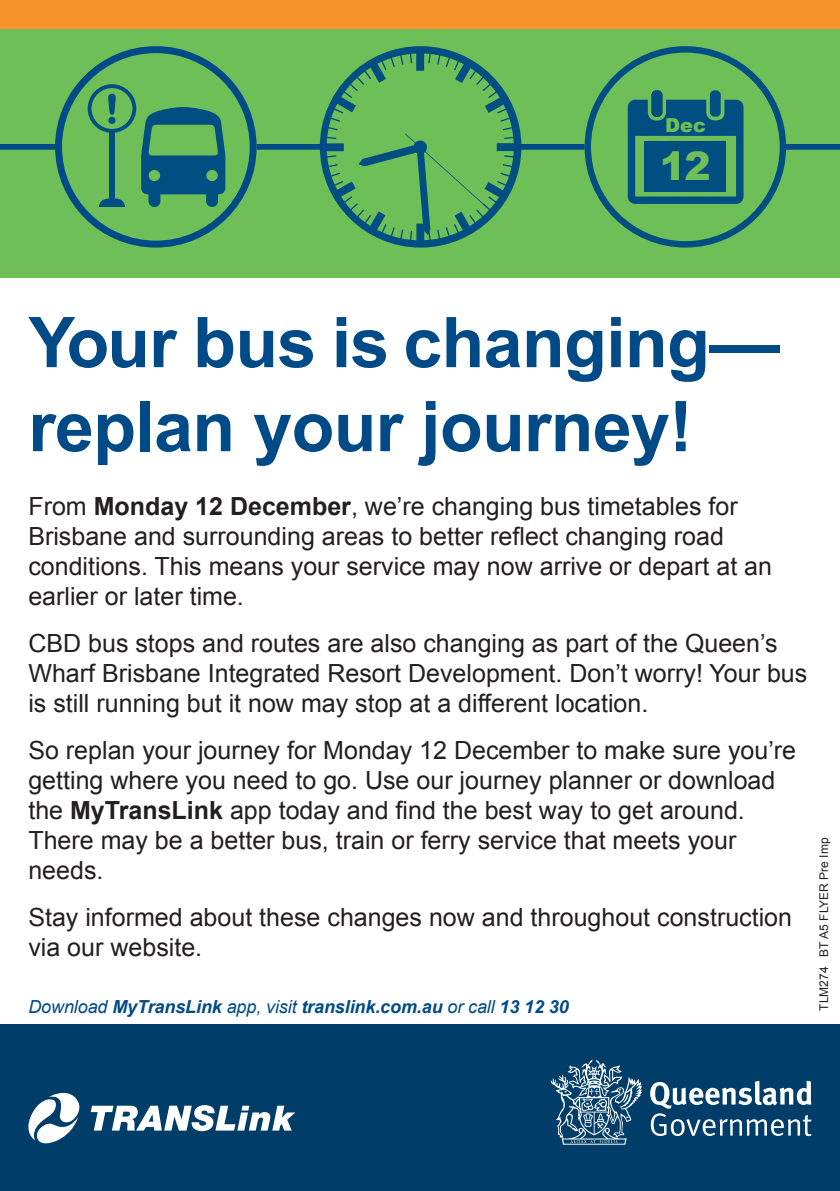
<style>
.page{position:relative;width:840px;height:1191px;background:#fff}
.page>*{position:absolute;margin:0;border:0;box-sizing:border-box;transform-origin:0 0}
.Heading{font:700 70px/84px "Arial";letter-spacing:-.01em;color:#004b87}
.Body_Copy{font:900 39.2px "Arial";color:#6ebf58}
.Body_Copy-2{font:25px/30px "Arial";color:#231f20}
.Body_Copy-3{font:900 19.2px "Arial";color:#6ebf58}
.t1{font:italic 700 18px "Arial";letter-spacing:-.005em;color:#004b87}
.Body_Copy-4{font:12px "Arial";color:#231f20}
.s1{font-weight:700}
.s2{font-weight:400}
</style>
<div class="page">
<div style="left:0;top:1024px;width:839px;height:167px;background:#003e69"></div>
<svg style="left:28px;top:1092px;width:52px;height:52px"></svg>
<svg style="left:91px;top:1105px;width:204px;height:26px"></svg>
<svg style="left:650px;top:1080px;width:161px;height:56px"></svg>
<svg style="left:550px;top:1059px;width:91px;height:85px"></svg>
<div style="left:0;top:5px;width:839px;height:273px;background:#6ebf58"></div>
<div style="left:784px;top:144px;width:55px;height:6px;background:#004b87"></div>
<div style="left:0;top:144px;width:59px;height:6px;background:#004b87"></div>
<div style="left:319px;top:46px;width:202px;height:201px;background:#014e83;border-radius:50%"></div>
<svg style="left:326px;top:54px;width:187px;height:186px"></svg>
<svg style="left:584px;top:46px;width:201px;height:201px"></svg>
<div style="left:709px;top:90px;width:11px;height:27px;background:#014e83;border-radius:5px"></div>
<svg style="left:627px;top:100px;width:116px;height:104px"></svg>
<div style="left:651px;top:90px;width:11px;height:27px;background:#014e83;border-radius:5px"></div>
<div style="left:644px;top:141px;width:81px;height:51px;background:#014e83"></div>
<div style="left:55px;top:46px;width:201px;height:201px;border:7px solid #004b87;border-radius:50%"></div>
<svg style="left:88px;top:84px;width:137px;height:123px"></svg>
<div style="left:256px;top:144px;width:70px;height:6px;background:#004b87"></div>
<div style="left:515px;top:144px;width:69px;height:6px;background:#004b87"></div>
<div style="left:0;top:0;width:839px;height:28px;background:#f79328"></div>
<p class="Body_Copy-3" style="left:665px;top:111px;width:42px">Dec</p>
<p class="Body_Copy" style="left:659px;top:137px;width:52px">12</p>
<p class="Heading" style="left:28px;top:303px;width:752px">Your bus is changing— replan your journey!</p>
<p class="Body_Copy-2" style="left:28px;top:492px;width:744px">From <span class="s1">Monday 12 December</span>, we’re changing bus timetables for Brisbane and surrounding areas to better reflect changing road conditions. This means your service may now arrive or depart at an earlier or later time.</p>
<p class="Body_Copy-2" style="left:28px;top:629px;width:780px">CBD bus stops and routes are also changing as part of the Queen’s<br>Wharf Brisbane Integrated Resort Development. Don’t worry! Your bus is still running but it now may stop at a different location.</p>
<p class="Body_Copy-2" style="left:28px;top:736px;width:768px">So replan your journey for Monday 12 December to make sure you’re getting where you need to go. Use our journey planner or download the <span class="s1">MyTransLink</span> app today and find the best way to get around.<br>There may be a better bus, train or ferry service that meets your needs.</p>
<p class="Body_Copy-2" style="left:28px;top:903px;width:764px">Stay informed about these changes now and throughout construction via our website.</p>
<p class="t1" style="left:28px;top:995px;width:541px"><span class="s2">Download</span> MyTransLink <span class="s2">app, visit</span> translink.com.au <span class="s2">or call</span> 13 12 30</p>
<p class="Body_Copy-4" style="left:815px;top:1010px;width:174px;rotate:-90deg">TLM274 BT A5 FLYER Pre Imp</p>
</div>
